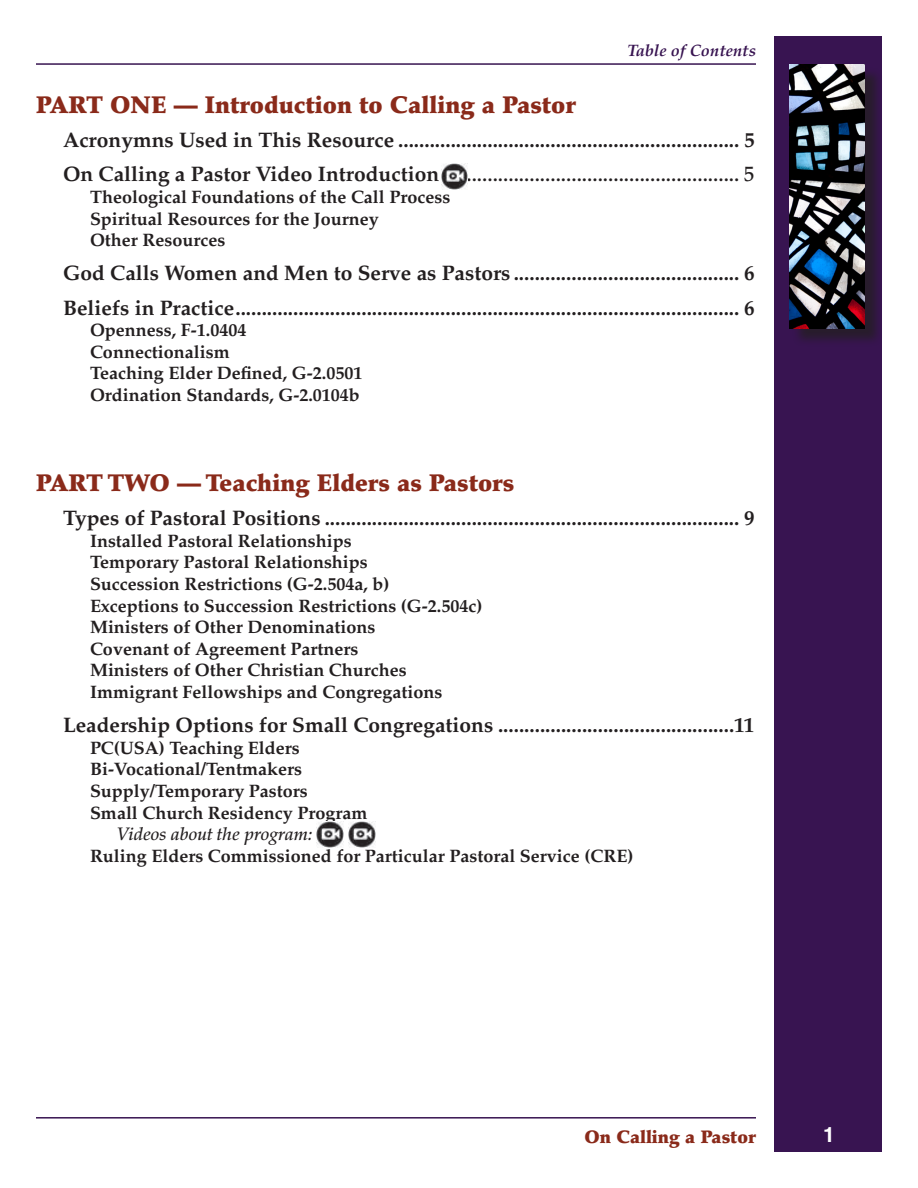
<style>
.page{position:relative;width:918px;height:1188px;background:#fff}
.page>*{position:absolute;margin:0;border:0;box-sizing:border-box;transform-origin:0 0}
.t1{font:900 24px "Palatino";color:#8a2a1a}
.t2{font:700 21px "Palatino";color:#231f20}
.t3{font:500 21px "Palatino";color:#231f20}
.t4{font:700 21px "Helvetica";color:#fff}
.t5{font:700 18px "Palatino";color:#231f20}
.t6{font:italic 500 18px "Palatino";color:#231f20}
.t7{font:900 18px "Palatino";color:#8a2a1a}
.t8{font:italic 700 16.5px "Palatino";color:#381451}
</style>
<div class="page">
<hr style="left:36px;top:1117px;width:720px;height:2px;background:#381451">
<div style="left:774px;top:36px;width:108px;height:1116px;background:#381451"></div>
<hr style="left:36px;top:63px;width:720px;height:2px;background:#381451">
<div style="left:792px;top:67px;width:92px;height:280px;background:#231f20;opacity:.75"></div>
<img style="left:790px;top:65px;width:75px;height:263px">
<img style="left:316px;top:822px;width:28px;height:26px">
<img style="left:349px;top:822px;width:27px;height:26px">
<img style="left:441px;top:164px;width:27px;height:26px">
<p class="t8" style="left:628px;top:41px;width:130px">Table of Contents</p>
<p class="t1" style="left:36px;top:90px;width:542px">PART ONE — Introduction to Calling a Pastor</p>
<p class="t2" style="left:63px;top:128px;width:693px">Acronymns Used in This Resource ................................................................. 5</p>
<p class="t2" style="left:63px;top:162px;width:378px">On Calling a Pastor Video Introduction</p>
<p class="t3" style="left:466px;top:162px;width:290px">.................................................... 5</p>
<p class="t5" style="left:90px;top:186px;width:362px">Theological Foundations of the Call Process</p>
<p class="t5" style="left:90px;top:208px;width:290px">Spiritual Resources for the Journey</p>
<p class="t5" style="left:90px;top:230px;width:137px">Other Resources</p>
<p class="t2" style="left:63px;top:261px;width:693px">God Calls Women and Men to Serve as Pastors ........................................... 6</p>
<p class="t2" style="left:63px;top:295px;width:693px">Beliefs in Practice................................................................................................ 6</p>
<p class="t5" style="left:90px;top:320px;width:158px">Openness, F-1.0404</p>
<p class="t5" style="left:90px;top:341px;width:141px">Connectionalism</p>
<p class="t5" style="left:90px;top:363px;width:274px">Teaching Elder Defined, G-2.0501</p>
<p class="t5" style="left:90px;top:384px;width:271px">Ordination Standards, G-2.0104b</p>
<p class="t1" style="left:36px;top:468px;width:480px">PART TWO — Teaching Elders as Pastors</p>
<p class="t2" style="left:63px;top:506px;width:693px">Types of Pastoral Positions ............................................................................... 9</p>
<p class="t5" style="left:90px;top:530px;width:263px">Installed Pastoral Relationships</p>
<p class="t5" style="left:90px;top:552px;width:279px">Temporary Pastoral Relationships</p>
<p class="t5" style="left:90px;top:573px;width:301px">Succession Restrictions (G-2.504a, b)</p>
<p class="t5" style="left:90px;top:595px;width:394px">Exceptions to Succession Restrictions (G-2.504c)</p>
<p class="t5" style="left:90px;top:617px;width:287px">Ministers of Other Denominations</p>
<p class="t5" style="left:90px;top:638px;width:270px">Covenant of Agreement Partners</p>
<p class="t5" style="left:90px;top:660px;width:318px">Ministers of Other Christian Churches</p>
<p class="t5" style="left:90px;top:681px;width:354px">Immigrant Fellowships and Congregations</p>
<p class="t2" style="left:63px;top:713px;width:693px">Leadership Options for Small Congregations .............................................11</p>
<p class="t5" style="left:90px;top:737px;width:211px">PC(USA) Teaching Elders</p>
<p class="t5" style="left:90px;top:759px;width:214px">Bi-Vocational/Tentmakers</p>
<p class="t5" style="left:90px;top:780px;width:219px">Supply/Temporary Pastors</p>
<p class="t5" style="left:90px;top:802px;width:279px">Small Church Residency Program</p>
<p class="t6" style="left:117px;top:824px;width:197px">Videos about the program:</p>
<p class="t5" style="left:90px;top:845px;width:545px">Ruling Elders Commissioned for Particular Pastoral Service (CRE)</p>
<p class="t7" style="left:584px;top:1126px;width:173px">On Calling a Pastor</p>
<p class="t4" style="left:823px;top:1122px;width:13px">1</p>
</div>
